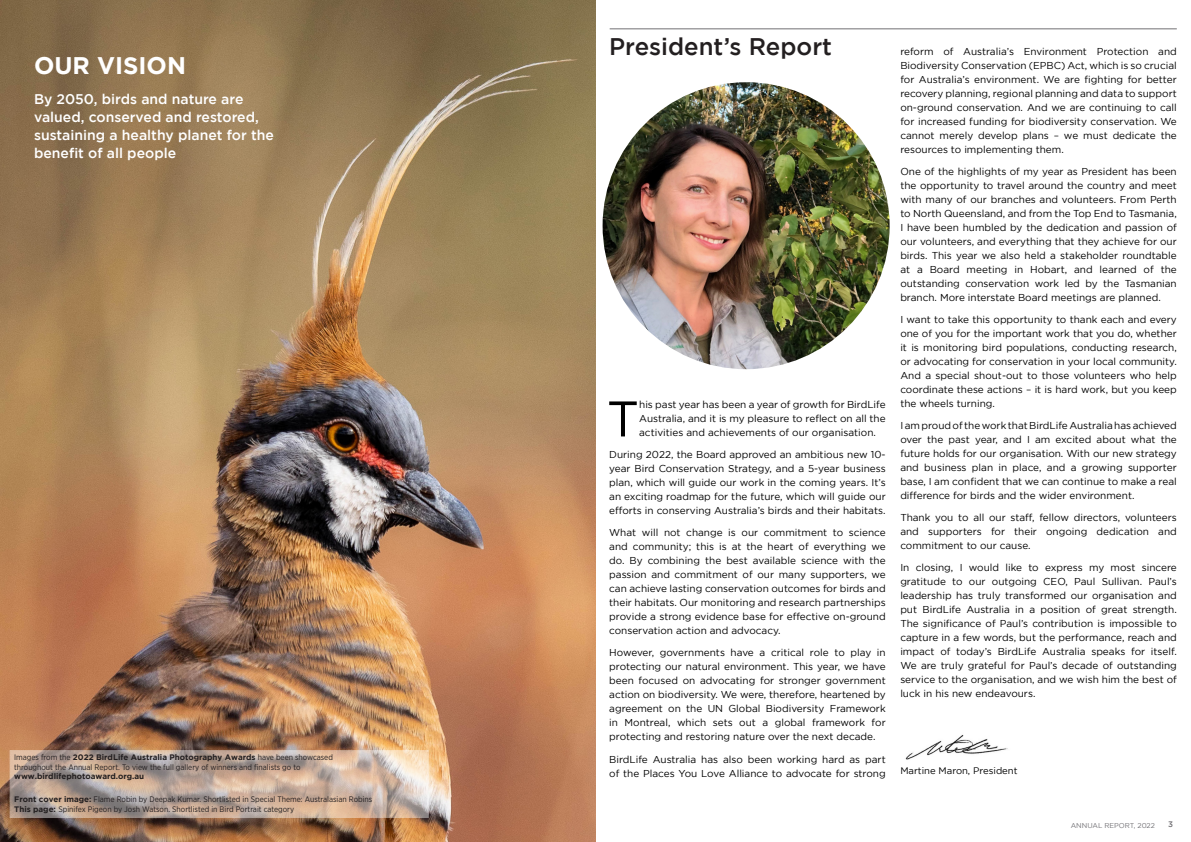
<style>
.page{position:relative;width:1191px;height:842px;background:#fff}
.page>*{position:absolute;margin:0;border:0;box-sizing:border-box;transform-origin:0 0}
.t1{font:50px "Gotham";color:#000}
.t2{font:500 24px "Gotham";color:#231f20}
.t3{font:700 24px "Gotham";color:#fff}
.t4{font:500 14px/18px "Gotham";color:#fff}
.t5{font:10px/14px "Gotham";color:#000;text-align:justify}
.t6{font:9.5px "Gotham";color:#000}
.t7{font:8px/9.6px "Gotham Narrow";color:#231f20}
.t8{font:500 8px "Gotham";color:#717074}
.t9{font:7px "Gotham";color:#717074}
.s1{font-family:"Gotham";font-weight:700}
</style>
<div class="page">
<hr style="left:609px;top:28px;width:567px;height:1px;background:#717074">
<img style="left:0;top:0;width:595px;height:842px">
<img style="left:905px;top:734px;width:103px;height:26px">
<img style="left:602px;top:82px;width:287px;height:287px;border-radius:143px">
<svg style="left:10px;top:750px;width:419px;height:68px"></svg>
<p class="t3" style="left:34px;top:52px;width:153px">OUR VISION</p>
<p class="t4" style="left:34px;top:90px;width:226px">By 2050, birds and nature are valued, conserved and restored,</p>
<p class="t4" style="left:34px;top:126px;width:241px">sustaining a healthy planet for the benefit of all people</p>
<p class="t7" style="left:14px;top:752px;width:320px">Images from the <span class="s1">2022 BirdLife Australia Photography Awards</span> have been showcased throughout the Annual Report. To view the full gallery of winners and finalists go to <span class="s1">www.birdlifephotoaward.org.au</span></p>
<p class="t7" style="left:14px;top:794px;width:359px"><span class="s1">Front cover image:</span> Flame Robin by Deepak Kumar. Shortlisted in Special Theme: Australasian Robins<br><span class="s1">This page:</span> Spinifex Pigeon by Josh Watson. Shortlisted in Bird Portrait category</p>
<p class="t2" style="left:609px;top:33px;width:224px">President’s Report</p>
<p class="t1" style="left:607px;top:391px;width:34px">T</p>
<p class="t5" style="left:639px;top:398px;width:248px">his past year has been a year of growth for BirdLife Australia, and it is my pleasure to reflect on all the activities and achievements of our organisation.</p>
<p class="t5" style="left:609px;top:448px;width:278px">During 2022, the Board approved an ambitious new 10- year Bird Conservation Strategy, and a 5-year business plan, which will guide our work in the coming years. It’s an exciting roadmap for the future, which will guide our efforts in conserving Australia’s birds and their habitats.</p>
<p class="t5" style="left:609px;top:526px;width:278px">What will not change is our commitment to science and community; this is at the heart of everything we do. By combining the best available science with the passion and commitment of our many supporters, we can achieve lasting conservation outcomes for birds and their habitats. Our monitoring and research partnerships provide a strong evidence base for effective on-ground conservation action and advocacy.</p>
<p class="t5" style="left:609px;top:646px;width:278px">However, governments have a critical role to play in protecting our natural environment. This year, we have been focused on advocating for stronger government action on biodiversity. We were, therefore, heartened by agreement on the UN Global Biodiversity Framework in Montreal, which sets out a global framework for protecting and restoring nature over the next decade.</p>
<p class="t5" style="left:609px;top:752px;width:278px">BirdLife Australia has also been working hard as part of the Places You Love Alliance to advocate for strong</p>
<p class="t5" style="left:900px;top:44px;width:278px">reform of Australia’s Environment Protection and Biodiversity Conservation (EPBC) Act, which is so crucial for Australia’s environment. We are fighting for better recovery planning, regional planning and data to support on-ground conservation. And we are continuing to call for increased funding for biodiversity conservation. We cannot merely develop plans – we must dedicate the resources to implementing them.</p>
<p class="t5" style="left:900px;top:164px;width:278px">One of the highlights of my year as President has been the opportunity to travel around the country and meet with many of our branches and volunteers. From Perth to North Queensland, and from the Top End to Tasmania, I have been humbled by the dedication and passion of our volunteers, and everything that they achieve for our birds. This year we also held a stakeholder roundtable at a Board meeting in Hobart, and learned of the outstanding conservation work led by the Tasmanian branch. More interstate Board meetings are planned.</p>
<p class="t5" style="left:900px;top:312px;width:278px">I want to take this opportunity to thank each and every one of you for the important work that you do, whether it is monitoring bird populations, conducting research, or advocating for conservation in your local community.<br>And a special shout-out to those volunteers who help coordinate these actions – it is hard work, but you keep the wheels turning.</p>
<p class="t5" style="left:900px;top:418px;width:278px">I am proud of the work that BirdLife Australia has achieved over the past year, and I am excited about what the future holds for our organisation. With our new strategy and business plan in place, and a growing supporter base, I am confident that we can continue to make a real difference for birds and the wider environment.</p>
<p class="t5" style="left:900px;top:510px;width:278px">Thank you to all our staff, fellow directors, volunteers and supporters for their ongoing dedication and commitment to our cause.</p>
<p class="t5" style="left:900px;top:560px;width:278px">In closing, I would like to express my most sincere gratitude to our outgoing CEO, Paul Sullivan. Paul’s leadership has truly transformed our organisation and put BirdLife Australia in a position of great strength.<br>The significance of Paul’s contribution is impossible to capture in a few words, but the performance, reach and impact of today’s BirdLife Australia speaks for itself.<br>We are truly grateful for Paul’s decade of outstanding service to the organisation, and we wish him the best of luck in his new endeavours.</p>
<p class="t6" style="left:900px;top:765px;width:119px">Martine Maron, President</p>
<p class="t9" style="left:1070px;top:821px;width:86px">ANNUAL REPORT, 2022</p>
<p class="t8" style="left:1168px;top:820px;width:6px">3</p>
</div>
